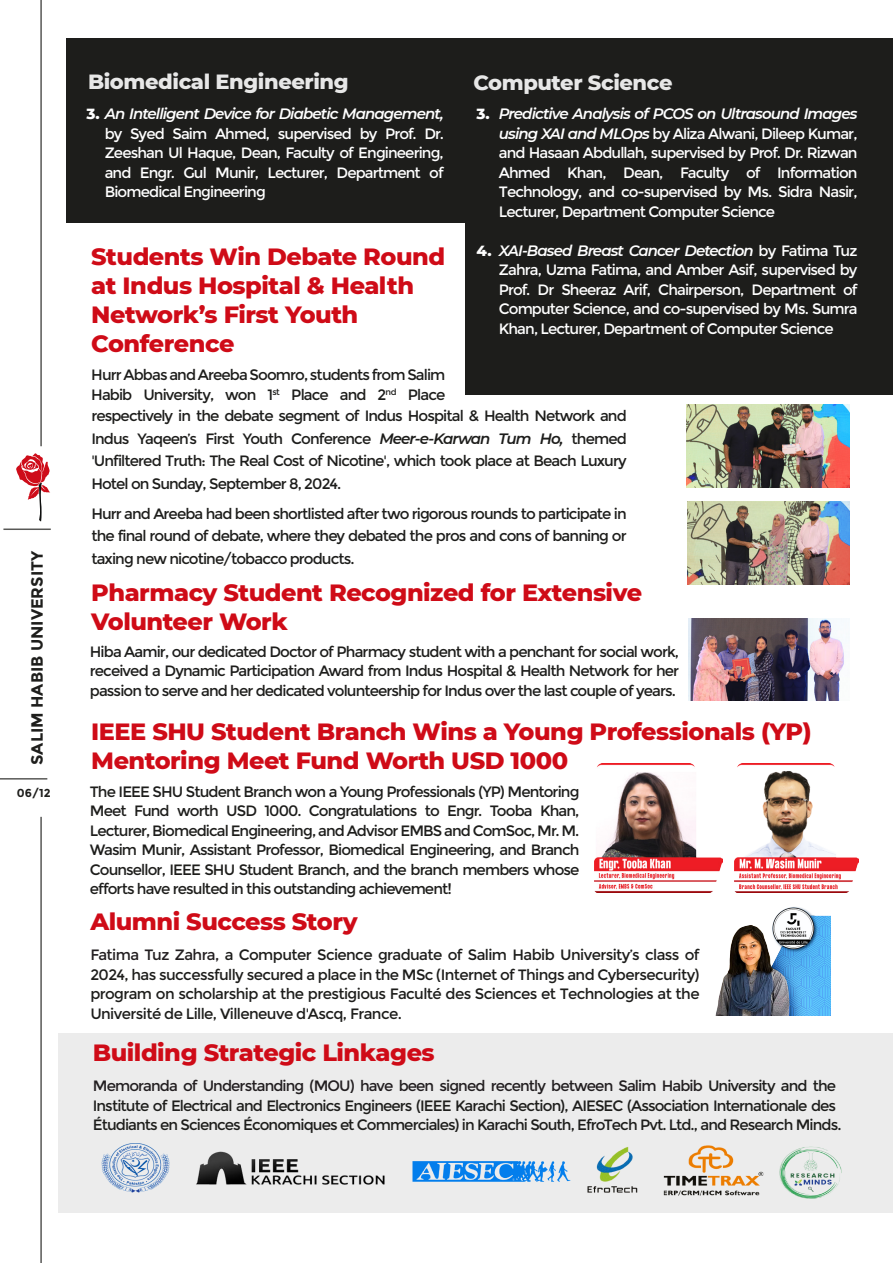
<style>
.page{position:relative;width:893px;height:1263px;background:#fff}
.page>*{position:absolute;margin:0;border:0;box-sizing:border-box;transform-origin:0 0}
.t1{font:800 24px/28.8px "Montserrat";letter-spacing:-.02em;color:#cf0b17}
.t2{font:800 21px "Montserrat";letter-spacing:-.02em;color:rgb(255 255 255/.9)}
.t3{font:700 16.35px "Montserrat";color:#1e1e1c}
.t4{font:15px/19.5px "Montserrat";letter-spacing:-.06em;color:#1d1d1b;text-align:justify}
.t5{font:15px/19.5px "Montserrat";letter-spacing:-.06em;color:#fff;text-align:justify}
.t6{font:800 15px "Montserrat";color:#fff}
.t7{font:700 11.55px "Montserrat";color:#1e1e1c}
.s1{font-weight:800}
.s2{font-weight:600;font-style:italic}
.s3{color:#221e20}
</style>
<div class="page">
<img style="left:58px;top:1033px;width:835px;height:179px">
<hr style="left:0;top:778px;width:47px;height:1px;background:#585856">
<hr style="left:3px;top:528px;width:48px;height:2px;background:#585856">
<hr style="left:40px;top:0;width:2px;height:446px;background:#585856">
<hr style="left:40px;top:817px;width:2px;height:446px;background:#585856">
<svg style="left:16px;top:453px;width:34px;height:69px"></svg>
<div style="left:67px;top:39px;width:826px;height:356px;background:#1d1d1b"></div>
<img style="left:686px;top:404px;width:163px;height:84px">
<img style="left:689px;top:618px;width:155px;height:82px">
<img style="left:688px;top:501px;width:162px;height:83px">
<div style="left:57px;top:224px;width:408px;height:175px;background:#fff"></div>
<img style="left:594px;top:764px;width:128px;height:128px">
<img style="left:734px;top:764px;width:125px;height:128px">
<img style="left:715px;top:907px;width:116px;height:109px">
<p class="t3" style="left:27px;top:765px;width:216px;rotate:-90deg">SALIM HABIB UNIVERSITY</p>
<p class="t7" style="left:17px;top:786px;width:35px">06/12</p>
<h2 class="t2" style="left:88px;top:66px;width:262px">Biomedical Engineering</h2>
<p class="t5" style="left:105px;top:104px;width:341px;text-indent:-18px"><span class="s1">3.</span> <span class="s2">An Intelligent Device for Diabetic Management, </span>by Syed Saim Ahmed, supervised by Prof. Dr.<br>Zeeshan Ul Haque, Dean, Faculty of Engineering, and Engr. Gul Munir, Lecturer, Department of Biomedical Engineering</p>
<h2 class="t2" style="left:474px;top:67px;width:200px">Computer Science</h2>
<p class="t5" style="left:499px;top:104px;width:360px"><span class="s2">Predictive Analysis of PCOS on Ultrasound Images using XAI and MLOps</span> by Aliza Alwani, Dileep Kumar, and Hasaan Abdullah, supervised by Prof. Dr. Rizwan Ahmed Khan, Dean, Faculty of Information Technology, and co-supervised by Ms. Sidra Nasir, Lecturer, Department Computer Science</p>
<p class="t5" style="left:499px;top:241px;width:360px"><span class="s2">XAI-Based Breast Cancer Detection</span> by Fatima Tuz Zahra, Uzma Fatima, and Amber Asif, supervised by Prof. Dr Sheeraz Arif, Chairperson, Department of Computer Science, and co-supervised by Ms. Sumra Khan, Lecturer, Department of Computer Science</p>
<p class="t6" style="left:477px;top:103px;width:15px">3.</p>
<p class="t6" style="left:477px;top:240px;width:17px">4.</p>
<h1 class="t1" style="left:91px;top:241px;width:356px">Students Win Debate Round at Indus Hospital &amp; Health<br>Network’s First Youth<br>Conference</h1>
<p class="t4" style="left:91px;top:365px;width:356px">Hurr Abbas and Areeba Soomro, students from Salim<br>Habib University, won 1<sup>st</sup> Place and 2<sup>nd</sup> Place</p>
<p class="t4" style="left:91px;top:405px;width:537px;line-height:22.5px">respectively in the debate segment of Indus Hospital &amp; Health Network and Indus Yaqeen’s First Youth Conference <span class="s2">Meer-e-Karwan Tum Ho,</span> themed 'Unfiltered Truth: The Real Cost of Nicotine', which took place at Beach Luxury Hotel on Sunday, September 8, 2024.</p>
<p class="t4" style="left:91px;top:502px;width:537px;line-height:22.5px">Hurr and Areeba had been shortlisted after two rigorous rounds to participate in the final round of debate, where they debated the pros and cons of banning or taxing new nicotine/tobacco products.</p>
<h1 class="t1" style="left:91px;top:577px;width:552px">Pharmacy Student Recognized for Extensive<br>Volunteer Work</h1>
<p class="t4" style="left:90px;top:642px;width:591px">Hiba Aamir, our dedicated Doctor of Pharmacy student with a penchant for social work, received a Dynamic Participation Award from Indus Hospital &amp; Health Network for her passion to serve and her dedicated volunteership for Indus over the last couple of years.</p>
<h1 class="t1" style="left:91px;top:716px;width:722px">IEEE SHU Student Branch Wins a Young Professionals (YP)<br>Mentoring Meet Fund Worth USD 1000</h1>
<p class="t4" style="left:90px;top:782px;width:491px">The IEEE SHU Student Branch won a Young Professionals (YP) Mentoring Meet Fund worth USD 1000. Congratulations to Engr. Tooba Khan, Lecturer, Biomedical Engineering, and Advisor EMBS and ComSoc, Mr. M.<br>Wasim Munir, Assistant Professor, Biomedical Engineering, and Branch Counsellor, IEEE SHU Student Branch, and the branch members whose efforts have resulted in this outstanding achievement!</p>
<h1 class="t1" style="left:90px;top:906px;width:269px">Alumni Success Story</h1>
<p class="t4" style="left:90px;top:945px;width:611px"><span class="s3">Fatima Tuz Zahra,</span> a Computer Science graduate of Salim Habib University’s class of 2024, has successfully secured a place in the MSc (Internet of Things and Cybersecurity) program on scholarship at the prestigious Faculté des Sciences et Technologies at the Université de Lille, Villeneuve d'Ascq, France.</p>
<h1 class="t1" style="left:93px;top:1037px;width:343px">Building Strategic Linkages</h1>
<p class="t4" style="left:93px;top:1076px;width:750px;text-align:left"><span class="s3">Memoranda of Understanding (MOU) have been signed recently between Salim Habib</span> University and the<br>Institute of Electrical and Electronics Engineers (IEEE Karachi Section), AIESEC (Association Internationale des<br>Étudiants en Sciences Économiques et Commerciales) in Karachi South, EfroTech Pvt. Ltd., and Research Minds.</p>
</div>
